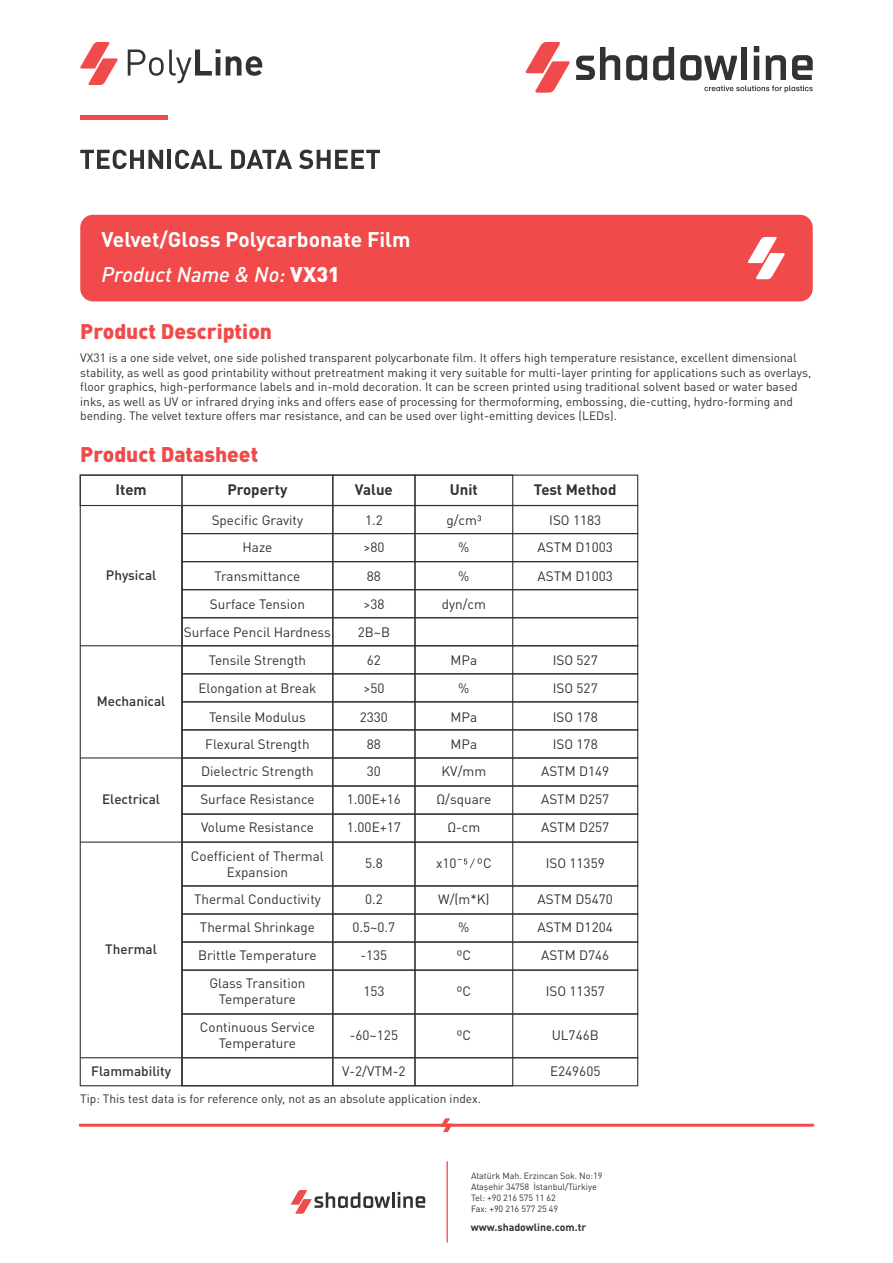
<style>
.page{position:relative;width:893px;height:1263px;background:#fff}
.page>*{position:absolute;margin:0;border:0;box-sizing:border-box;transform-origin:0 0}
.t1{font:700 21px/35.1px "DIN Pro";color:#fff}
.t2{font:900 21px "DIN Pro";color:#f04b4a}
.t3{font:700 15px "DIN Pro";color:#333132}
.t4{font:13.5px/27.9px "DIN Pro";color:#333132;text-align:center}
.t5{font:500 13.5px "DIN Pro";color:#333132}
.t6{font:12px/14.4px "DIN Pro";color:#333132}
.t7{font:700 10.5px "DIN Pro";color:#333132}
.t8{font:9px/10.8px "DIN Pro";letter-spacing:-.01em;color:#333132}
.s1{font-weight:500;font-style:italic}
.s2{font-weight:900}
</style>
<div class="page">
<hr style="left:79px;top:1124px;width:735px;height:3px;background:#f04c4b;border-radius:2px">
<svg style="left:440px;top:1118px;width:13px;height:14px"></svg>
<hr style="left:446px;top:1161px;width:2px;height:81px;background:#f04c4b">
<hr style="left:392px;top:1192px;width:3px;height:16px;background:#333132">
<svg style="left:398px;top:1192px;width:27px;height:16px"></svg>
<svg style="left:291px;top:1190px;width:99px;height:24px"></svg>
<svg style="left:80px;top:150px;width:83px;height:19px"></svg>
<hr style="left:168px;top:150px;width:3px;height:19px;background:#333132">
<svg style="left:175px;top:150px;width:47px;height:19px"></svg>
<svg style="left:231px;top:150px;width:61px;height:19px"></svg>
<svg style="left:299px;top:150px;width:81px;height:19px"></svg>
<div style="left:80px;top:115px;width:88px;height:5px;background:#f04b4a"></div>
<svg style="left:576px;top:47px;width:44px;height:33px"></svg>
<svg style="left:626px;top:55px;width:21px;height:25px"></svg>
<svg style="left:653px;top:47px;width:21px;height:33px"></svg>
<svg style="left:525px;top:42px;width:45px;height:51px"></svg>
<svg style="left:680px;top:46px;width:133px;height:47px"></svg>
<svg style="left:80px;top:42px;width:38px;height:43px"></svg>
<svg style="left:128px;top:49px;width:92px;height:34px"></svg>
<svg style="left:226px;top:56px;width:36px;height:20px"></svg>
<div style="left:80px;top:475px;width:103px;height:611px;border:1px solid #333132"></div>
<div style="left:332px;top:475px;width:84px;height:611px;border:1px solid #333132"></div>
<div style="left:414px;top:475px;width:99px;height:611px;border:1px solid #333132"></div>
<div style="left:80px;top:475px;width:558px;height:31px;border:1px solid #333132"></div>
<div style="left:181px;top:505px;width:457px;height:29px;border:1px solid #333132"></div>
<div style="left:181px;top:533px;width:457px;height:29px;border:1px solid #333132"></div>
<div style="left:181px;top:561px;width:457px;height:29px;border:1px solid #333132"></div>
<div style="left:181px;top:589px;width:457px;height:29px;border:1px solid #333132"></div>
<div style="left:181px;top:617px;width:457px;height:29px;border:1px solid #333132"></div>
<div style="left:181px;top:645px;width:457px;height:29px;border:1px solid #333132"></div>
<div style="left:181px;top:673px;width:457px;height:29px;border:1px solid #333132"></div>
<div style="left:181px;top:701px;width:457px;height:29px;border:1px solid #333132"></div>
<div style="left:181px;top:841px;width:457px;height:45px;border:1px solid #333132"></div>
<div style="left:181px;top:969px;width:457px;height:45px;border:1px solid #333132"></div>
<div style="left:181px;top:1013px;width:457px;height:45px;border:1px solid #333132"></div>
<div style="left:181px;top:785px;width:457px;height:30px;border:1px solid #333132"></div>
<div style="left:181px;top:757px;width:457px;height:29px;border:1px solid #333132"></div>
<div style="left:181px;top:813px;width:457px;height:30px;border:1px solid #333132"></div>
<div style="left:181px;top:885px;width:457px;height:29px;border:1px solid #333132"></div>
<div style="left:181px;top:913px;width:457px;height:29px;border:1px solid #333132"></div>
<div style="left:181px;top:941px;width:457px;height:30px;border:1px solid #333132"></div>
<div style="left:181px;top:1057px;width:457px;height:29px;border:1px solid #333132"></div>
<div style="left:181px;top:729px;width:457px;height:29px;border:1px solid #333132"></div>
<svg style="left:477px;top:515px;width:4px;height:6px"></svg>
<svg style="left:464px;top:859px;width:11px;height:9px"></svg>
<div style="left:80px;top:215px;width:733px;height:86px;background:#f04b4a;border-radius:13px"></div>
<svg style="left:748px;top:237px;width:37px;height:42px"></svg>
<hr style="left:80px;top:645px;width:102px;height:1px;background:#333132">
<hr style="left:80px;top:757px;width:102px;height:1px;background:#333132">
<hr style="left:80px;top:841px;width:102px;height:2px;background:#333132">
<hr style="left:80px;top:1057px;width:102px;height:1px;background:#333132">
<h1 class="t1" style="left:101px;top:219px;width:310px">Velvet/Gloss Polycarbonate Film<br><span class="s1">Product Name &amp; No:</span> <span class="s2">VX31</span></h1>
<h1 class="t2" style="left:80px;top:313px;width:193px">Product Description</h1>
<p class="t6" style="left:80px;top:350px;width:732px">VX31 is a one side velvet, one side polished transparent polycarbonate film. It offers high temperature resistance, excellent dimensional stability, as well as good printability without pretreatment making it very suitable for multi-layer printing for applications such as overlays, floor graphics, high-performance labels and in-mold decoration. It can be screen printed using traditional solvent based or water based inks, as well as UV or infrared drying inks and offers ease of processing for thermoforming, embossing, die-cutting, hydro-forming and bending. The velvet texture offers mar resistance, and can be used over light-emitting devices (LEDs).</p>
<h1 class="t2" style="left:80px;top:437px;width:180px">Product Datasheet</h1>
<p class="t3" style="left:116px;top:477px;width:33px">Item</p>
<p class="t5" style="left:106px;top:564px;width:52px">Physical</p>
<p class="t5" style="left:97px;top:690px;width:70px">Mechanical</p>
<p class="t5" style="left:102px;top:788px;width:59px">Electrical</p>
<p class="t5" style="left:105px;top:938px;width:53px">Thermal</p>
<p class="t5" style="left:91px;top:1060px;width:81px">Flammability</p>
<p class="t3" style="left:355px;top:477px;width:39px">Value</p>
<p class="t3" style="left:450px;top:477px;width:30px">Unit</p>
<p class="t3" style="left:227px;top:477px;width:62px">Property</p>
<p class="t4" style="left:212px;top:505px;width:93px">Specific Gravity</p>
<p class="t4" style="left:365px;top:505px;width:19px">1.2</p>
<p class="t4" style="left:446px;top:505px;width:32px">g/cm</p>
<p class="t4" style="left:214px;top:531px;width:87px;line-height:29.1px">Haze<br>Transmittance</p>
<p class="t4" style="left:184px;top:588px;width:149px;line-height:28.8px">Surface Tension<br>Surface Pencil Hardness</p>
<p class="t4" style="left:199px;top:644px;width:119px;line-height:28.5px">Tensile Strength<br>Elongation at Break<br>Tensile Modulus</p>
<p class="t4" style="left:191px;top:729px;width:134px">Flexural Strength<br>Dielectric Strength<br>Surface Resistance<br>Volume Resistance<br>Coefficient of Thermal</p>
<p class="t4" style="left:194px;top:857px;width:128px;line-height:27.5px">Expansion<br>Thermal Conductivity</p>
<p class="t4" style="left:198px;top:912px;width:120px;text-align:left">Thermal Shrinkage<br>Brittle Temperature</p>
<p class="t4" style="left:209px;top:974px;width:98px;line-height:16.2px">Glass Transition<br>Temperature</p>
<p class="t4" style="left:200px;top:1018px;width:116px;line-height:16.2px">Continuous Service<br>Temperature</p>
<p class="t4" style="left:363px;top:531px;width:23px;line-height:29.1px;text-align:left">&gt;80<br>88</p>
<p class="t4" style="left:358px;top:588px;width:34px;line-height:28.8px">&gt;38<br>2B~B</p>
<p class="t4" style="left:360px;top:644px;width:30px;line-height:28.5px">62 &gt;50<br>2330</p>
<p class="t4" style="left:347px;top:729px;width:56px">88<br>30<br>1.00E+16<br>1.00E+17</p>
<p class="t4" style="left:365px;top:848px;width:19px">5.8</p>
<p class="t4" style="left:353px;top:884px;width:44px">0.2<br>0.5~0.7 -135</p>
<p class="t4" style="left:363px;top:976px;width:23px">153</p>
<p class="t4" style="left:350px;top:1020px;width:50px">-60~125</p>
<p class="t4" style="left:342px;top:1056px;width:65px">V-2/VTM-2</p>
<p class="t4" style="left:458px;top:531px;width:13px;line-height:29.1px;text-align:left">% %</p>
<p class="t4" style="left:442px;top:588px;width:46px">dyn/cm</p>
<p class="t4" style="left:451px;top:644px;width:28px;line-height:28.5px">MPa %<br>MPa</p>
<p class="t4" style="left:436px;top:729px;width:56px">MPa<br>KV/mm<br>Ω/square<br>Ω-cm</p>
<p class="t4" style="left:436px;top:848px;width:57px">x10¯ ºC</p>
<p class="t4" style="left:438px;top:884px;width:53px">W/(m*K) %</p>
<p class="t4" style="left:456px;top:940px;width:16px">ºC</p>
<p class="t4" style="left:456px;top:976px;width:16px">ºC</p>
<p class="t4" style="left:456px;top:1020px;width:16px">ºC</p>
<p class="t6" style="left:80px;top:1091px;width:402px">Tip: This test data is for reference only, not as an absolute application index.</p>
<p class="t3" style="left:534px;top:477px;width:84px">Test Method</p>
<p class="t4" style="left:549px;top:505px;width:54px">ISO 1183</p>
<p class="t4" style="left:538px;top:531px;width:77px;line-height:29.1px;text-align:left">ASTM D1003<br>ASTM D1003</p>
<p class="t4" style="left:553px;top:644px;width:47px;line-height:28.5px;text-align:justify">ISO 527<br>ISO 527<br>ISO 178</p>
<p class="t4" style="left:541px;top:729px;width:70px">ISO 178<br>ASTM D149<br>ASTM D257<br>ASTM D257</p>
<p class="t4" style="left:546px;top:848px;width:61px">ISO 11359</p>
<p class="t4" style="left:538px;top:884px;width:77px;text-align:justify">ASTM D5470<br>ASTM D1204<br>ASTM D746</p>
<p class="t4" style="left:546px;top:976px;width:61px">ISO 11357</p>
<p class="t4" style="left:552px;top:1020px;width:49px">UL746B</p>
<p class="t4" style="left:550px;top:1056px;width:52px">E249605</p>
<p class="t8" style="left:471px;top:1169px;width:133px">Atatürk Mah. Erzincan Sok. No:19<br>Ataşehir 34758 İstanbul/Türkiye<br>Tel: +90 216 575 11 62<br>Fax: +90 216 577 25 49</p>
<p class="t7" style="left:471px;top:1219px;width:117px">www.shadowline.com.tr</p>
</div>
